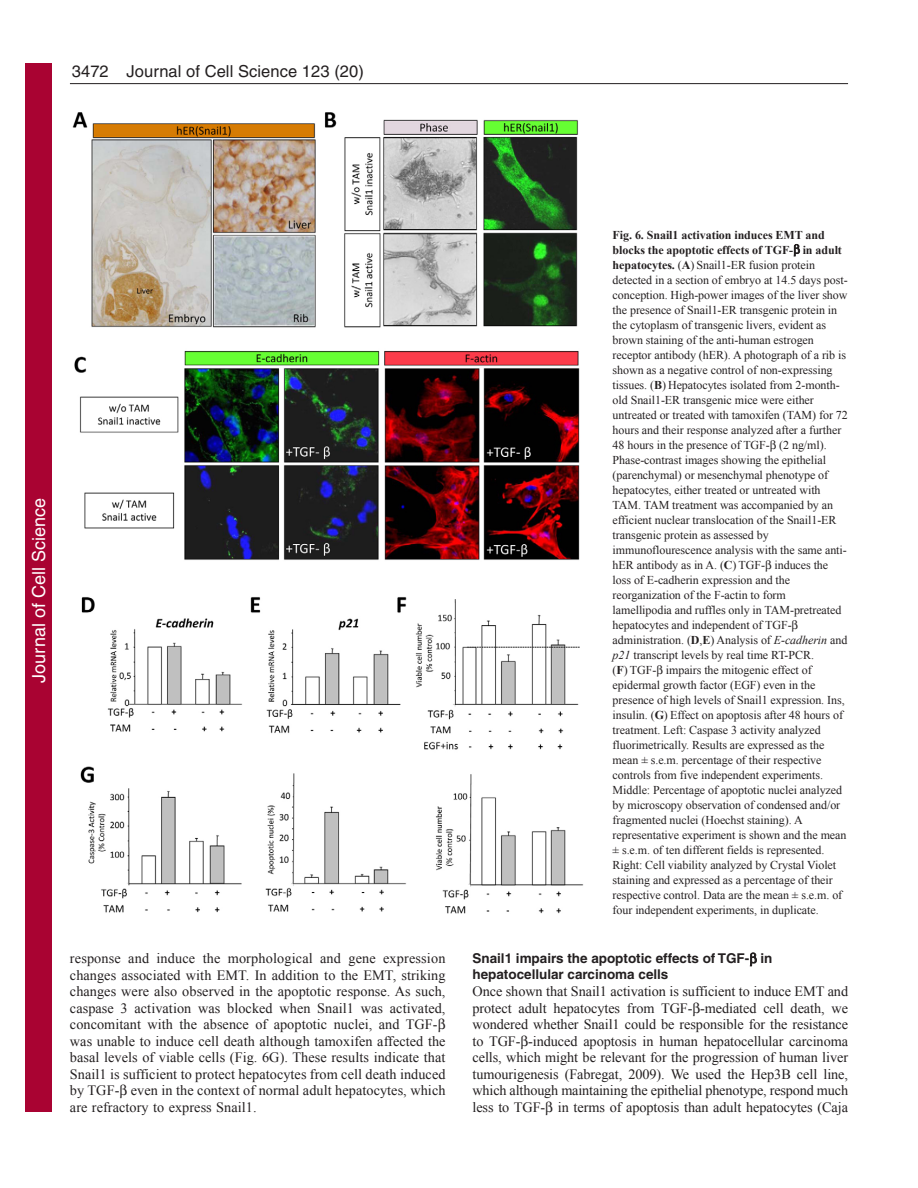
<style>
.page{position:relative;width:918px;height:1188px;background:#fff}
.page>*{position:absolute;margin:0;border:0;box-sizing:border-box;transform-origin:0 0}
.t1{font:18px "Helvetica";color:#fff}
.t2{font:16.5px "Helvetica";letter-spacing:.005em;color:#231f20}
.t3{font:14.25px/16.5px "Times New Roman";letter-spacing:.005em;color:#231f20}
.t4{font:700 13.5px/16.5px "Helvetica";color:#231f20}
.t5{font:12px/15px "Times New Roman";letter-spacing:-.005em;color:#231f20}
.s1{font-weight:700}
.s2{font-style:italic}
</style>
<div class="page">
<hr style="left:70px;top:83px;width:778px;height:1px;background:#231f20">
<img style="left:72px;top:112px;width:512px;height:802px">
<div style="left:26px;top:64px;width:26px;height:1048px;background:#a90332"></div>
<h2 class="t2" style="left:72px;top:65px;width:294px">3472 Journal of Cell Science 123 (20)</h2>
<h1 class="t1" style="left:28px;top:683px;width:186px;rotate:-90deg">Journal of Cell Science</h1>
<p class="t5" style="left:613px;top:227px;width:237px"><span class="s1">Fig. 6. Snail1 activation induces EMT and blocks the apoptotic effects of TGF- in adult hepatocytes.</span> (<span class="s1">A</span>) Snail1-ER fusion protein detected in a section of embryo at 14.5 days post&shy;conception. High-power images of the liver show the presence of Snail1-ER transgenic protein in the cytoplasm of transgenic livers, evident as brown staining of the anti-human estrogen receptor antibody (hER). A photograph of a rib is shown as a negative control of non-expressing tissues. (<span class="s1">B</span>) Hepatocytes isolated from 2-month&shy;old Snail1-ER transgenic mice were either untreated or treated with tamoxifen (TAM) for 72 hours and their response analyzed after a further 48 hours in the presence of TGF- (2 ng/ml).<br>Phase-contrast images showing the epithelial (parenchymal) or mesenchymal phenotype of hepatocytes, either treated or untreated with TAM. TAM treatment was accompanied by an efficient nuclear translocation of the Snail1-ER transgenic protein as assessed by immunoflourescence analysis with the same anti&shy;hER antibody as in A. (<span class="s1">C</span>) TGF- induces the loss of E-cadherin expression and the reorganization of the F-actin to form lamellipodia and ruffles only in TAM-pretreated hepatocytes and independent of TGF&shy;administration. (<span class="s1">D</span>,<span class="s1">E</span>) Analysis of <span class="s2">E-cadherin</span> and <span class="s2">p21</span> transcript levels by real time RT-PCR.<br>(<span class="s1">F</span>) TGF- impairs the mitogenic effect of epidermal growth factor (EGF) even in the presence of high levels of Snail1 expression. Ins, insulin. (<span class="s1">G</span>) Effect on apoptosis after 48 hours of treatment. Left: Caspase 3 activity analyzed fluorimetrically. Results are expressed as the mean ± s.e.m. percentage of their respective controls from five independent experiments.<br>Middle: Percentage of apoptotic nuclei analyzed by microscopy observation of condensed and/or fragmented nuclei (Hoechst staining). A representative experiment is shown and the mean ± s.e.m. of ten different fields is represented.<br>Right: Cell viability analyzed by Crystal Violet staining and expressed as a percentage of their respective control. Data are the mean ± s.e.m. of four independent experiments, in duplicate.</p>
<p class="t3" style="left:70px;top:950px;width:377px">response and induce the morphological and gene expression changes associated with EMT. In addition to the EMT, striking changes were also observed in the apoptotic response. As such, caspase 3 activation was blocked when Snail1 was activated, concomitant with the absence of apoptotic nuclei, and TGF&shy;was unable to induce cell death although tamoxifen affected the basal levels of viable cells (Fig. 6G). These results indicate that Snail1 is sufficient to protect hepatocytes from cell death induced by TGF- even in the context of normal adult hepatocytes, which are refractory to express Snail1.</p>
<p class="t4" style="left:472px;top:951px;width:301px">Snail1 impairs the apoptotic effects of TGF- in hepatocellular carcinoma cells</p>
<p class="t3" style="left:472px;top:983px;width:377px;text-align:justify">Once shown that Snail1 activation is sufficient to induce EMT and protect adult hepatocytes from TGF- -mediated cell death, we wondered whether Snail1 could be responsible for the resistance to TGF- -induced apoptosis in human hepatocellular carcinoma cells, which might be relevant for the progression of human liver tumourigenesis (Fabregat, 2009). We used the Hep3B cell line, which although maintaining the epithelial phenotype, respond much less to TGF- in terms of apoptosis than adult hepatocytes (Caja</p>
</div>
